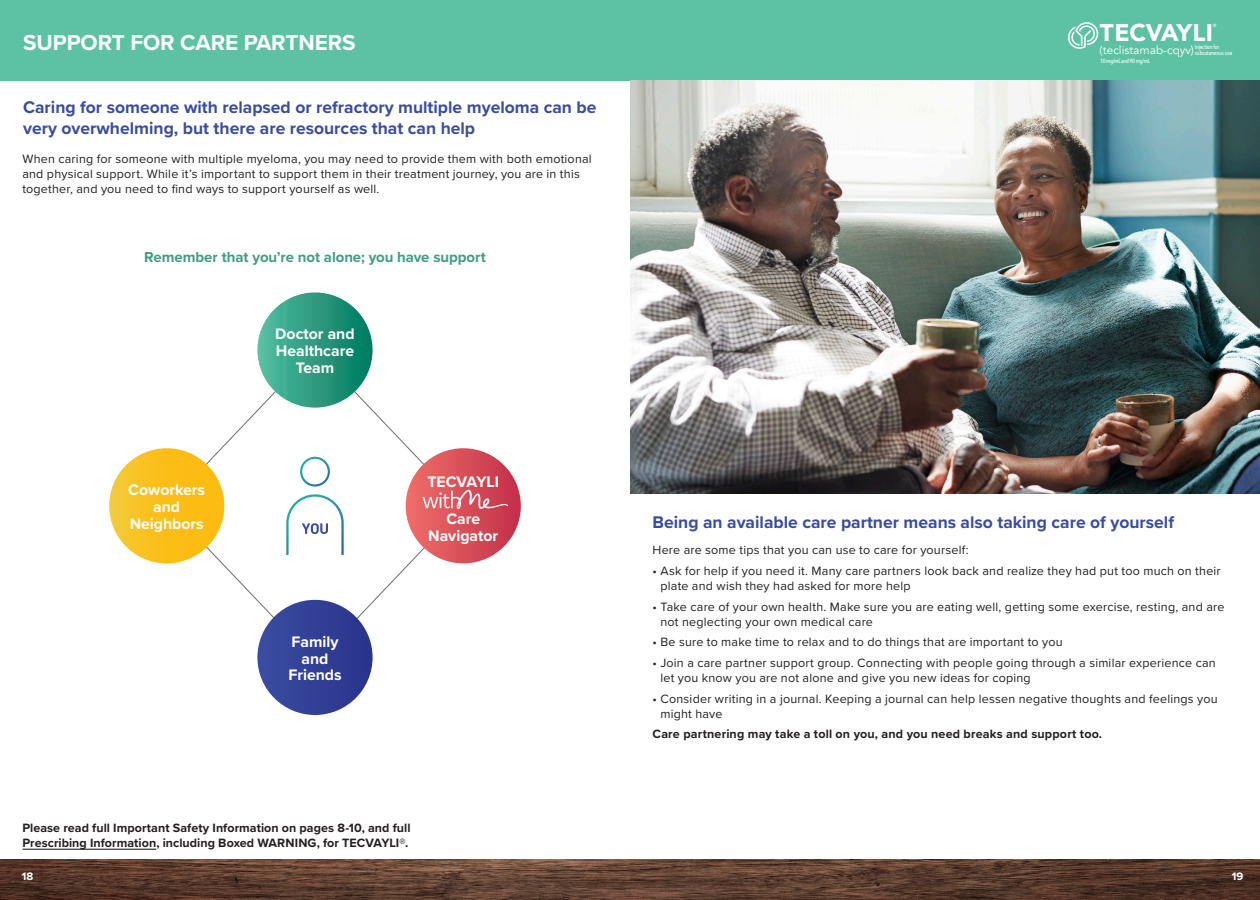
<style>
.page{position:relative;width:1260px;height:900px;background:#fff}
.page>*{position:absolute;margin:0;border:0;box-sizing:border-box;transform-origin:0 0}
.t1{font:900 24.25px "Avenir";letter-spacing:-.01em;color:#fff}
.t2{font:700 22.5px "Proxima Nova";letter-spacing:-.005em;color:#fff}
.t3{font:700 17.5px/21px "Proxima Nova";color:#394ca0}
.t4{font:700 15.75px/16.9px "Proxima Nova";color:#fff;text-align:center}
.t5{font:700 15px "Proxima Nova";letter-spacing:-.005em;color:#419c82}
.t6{font:12.5px/15px "Proxima Nova";letter-spacing:.015em;color:#231f20}
.t7{font:700 12.5px/15px "Proxima Nova";letter-spacing:.005em;color:#231f20}
.t8{font:11.62px "Avenir";letter-spacing:.01em;color:#fff}
.t9{font:700 11.25px "Proxima Nova";color:#fff}
.t10{font:500 6px "Avenir Next Condensed";letter-spacing:-.04em;color:#fff}
.t11{font:500 6px "Avenir Next Condensed";letter-spacing:-.015em;color:#fff}
.t12{font:500 4.62px "Avenir";color:#fff}
</style>
<div class="page">
<img style="left:0;top:860px;width:1260px;height:40px">
<div style="left:0;top:0;width:1260px;height:81px;background:#5cc2a3"></div>
<hr style="left:22px;top:849px;width:134px;height:1px;background:#231f20">
<img style="left:630px;top:81px;width:630px;height:412px">
<div style="left:406px;top:448px;width:115px;height:115px;background:#c7314b;border-radius:58px"></div>
<svg style="left:109px;top:448px;width:115px;height:115px;background:#f8c326"></svg>
<svg style="left:257px;top:292px;width:116px;height:116px;background:#2f9d81"></svg>
<div style="left:257px;top:600px;width:116px;height:115px;background:#324095;border-radius:58px"></div>
<svg style="left:166px;top:349px;width:342px;height:314px"></svg>
<svg style="left:1068px;top:22px;width:31px;height:27px"></svg>
<p class="t2" style="left:23px;top:26px;width:334px">SUPPORT FOR CARE PARTNERS</p>
<p class="t3" style="left:23px;top:96px;width:575px">Caring for someone with relapsed or refractory multiple myeloma can be very overwhelming, but there are resources that can help</p>
<p class="t6" style="left:22px;top:150px;width:571px">When caring for someone with multiple myeloma, you may need to provide them with both emotional and physical support. While it’s important to support them in their treatment journey, you are in this together, and you need to find ways to support yourself as well.</p>
<p class="t5" style="left:144px;top:246px;width:343px">Remember that you’re not alone; you have support</p>
<p class="t4" style="left:128px;top:481px;width:78px">Coworkers</p>
<p class="t4" style="left:130px;top:498px;width:76px">and<br>Neighbors</p>
<p class="t4" style="left:275px;top:325px;width:81px">Doctor and<br>Healthcare<br>Team</p>
<p class="t4" style="left:291px;top:633px;width:49px">Family</p>
<p class="t4" style="left:302px;top:650px;width:28px">and</p>
<p class="t4" style="left:288px;top:666px;width:55px">Friends</p>
<p class="t4" style="left:427px;top:473px;width:73px">TECVAYLI</p>
<p class="t4" style="left:428px;top:510px;width:72px">Care<br>Navigator</p>
<p class="t7" style="left:22px;top:821px;width:390px">Please read full Important Safety Information on pages 8-10, and full<br>Prescribing Information, including Boxed WARNING, for TECVAYLI®.</p>
<p class="t9" style="left:22px;top:868px;width:13px">18</p>
<p class="t1" style="left:1100px;top:12px;width:115px">TECVAYLI</p>
<h1 class="t1" style="left:1104px;top:12px;width:115px">TECVAYLI</h1>
<p class="t12" style="left:1213px;top:21px;width:9px">®®</p>
<p class="t8" style="left:1100px;top:43px;width:121px">(teclistamab-cqyv) <sup>Injection</sup> <sup>for</sup></p>
<p class="t8" style="left:1103px;top:43px;width:121px">(teclistamab-cqyv) <sup>Injection</sup> <sup>for</sup></p>
<p class="t11" style="left:1195px;top:50px;width:39px">subcutaneous use</p>
<p class="t11" style="left:1199px;top:50px;width:39px">subcutaneous use</p>
<p class="t10" style="left:1100px;top:57px;width:52px">10 mg/mL and 90 mg/mL</p>
<p class="t10" style="left:1104px;top:58px;width:52px">10 mg/mL and 90 mg/mL</p>
<p class="t3" style="left:652px;top:512px;width:523px">Being an available care partner means also taking care of yourself</p>
<p class="t6" style="left:652px;top:542px;width:318px">Here are some tips that you can use to care for yourself:</p>
<p class="t6" style="left:660px;top:563px;width:562px;text-indent:-8px">• Ask for help if you need it. Many care partners look back and realize they had put too much on their plate and wish they had asked for more help</p>
<p class="t6" style="left:660px;top:599px;width:566px;text-indent:-8px">• Take care of your own health. Make sure you are eating well, getting some exercise, resting, and are not neglecting your own medical care</p>
<p class="t6" style="left:652px;top:634px;width:412px">• Be sure to make time to relax and to do things that are important to you</p>
<p class="t6" style="left:660px;top:655px;width:557px;text-indent:-8px">• Join a care partner support group. Connecting with people going through a similar experience can let you know you are not alone and give you new ideas for coping</p>
<p class="t6" style="left:660px;top:690px;width:559px;text-indent:-8px">• Consider writing in a journal. Keeping a journal can help lessen negative thoughts and feelings you might have</p>
<p class="t7" style="left:652px;top:726px;width:451px">Care partnering may take a toll on you, and you need breaks and support too.</p>
<p class="t9" style="left:1232px;top:868px;width:13px">19</p>
</div>
